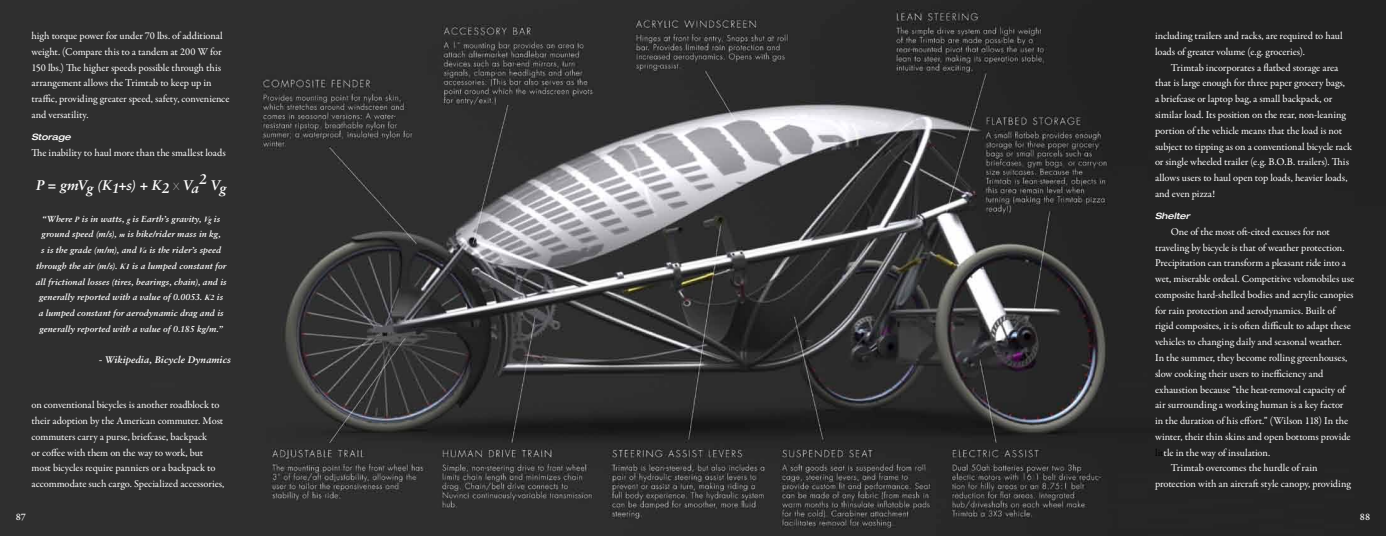
<style>
.page{position:relative;width:1386px;height:536px;background:#fff}
.page>*{position:absolute;margin:0;border:0;box-sizing:border-box;transform-origin:0 0}
.t1{font:italic 700 14px "Sabon LT Std";letter-spacing:-.03em;color:#fff}
.t2{font:10.5px/15.8px "Garamond Premr Pro";letter-spacing:-.005em;color:#fff}
.t3{font:10.5px "Garamond Premr Pro Capt";color:#fff}
.t4{font:italic 700 9.62px "Sabon LT Std";letter-spacing:.005em;color:#fff}
.t5{font:italic 700 8.75px/15.8px "Sabon LT Std";letter-spacing:.01em;color:#fff;text-align:center}
.t6{font:italic 500 expanded 8.75px "Helvetica Neue LT Std";color:#fff}
.s1{font-family:"Helvetica Neue LT Std";font-weight:200;font-style:normal}
.s2{font-family:"Garamond Premr Pro Bd It Disp";font-weight:400;font-style:normal}
.s3{color:#000}
</style>
<div class="page">
<img style="left:0;top:0;width:1386px;height:536px">
<p class="t2" style="left:32px;top:28px;width:200px">high torque power for under 70 lbs. of additional weight. (Compare this to a tandem at 200 W for 150 lbs.) The higher speeds possible through this arrangement allows the Trimtab to keep up in traffic, providing greater speed, safety, convenience and versatility.</p>
<p class="t6" style="left:32px;top:132px;width:41px">Storage</p>
<p class="t2" style="left:32px;top:145px;width:196px">The inability to haul more than the smallest loads</p>
<h1 class="t1" style="left:36px;top:176px;width:192px">P = gmVg (K1+s) + K2 <span class="s1">x</span> Va2 Vg</h1>
<p class="t5" style="left:36px;top:210px;width:192px">“Where <span class="s2">P</span> is in watts, <span class="s2">g</span> is Earth’s gravity, <span class="s2">Vg</span> is ground speed (m/s), <span class="s2">m</span> is bike/rider mass in kg,<br>s is the grade (m/m), and <span class="s2">Va</span> is the rider’s speed through the air (m/s). <span class="s2">K1</span> is a lumped constant for all frictional losses (tires, bearings, chain), and is generally reported with a value of 0.0053. <span class="s2">K2</span> is<br>a lumped constant for aerodynamic drag and is generally reported with a value of 0.185 kg/m.”</p>
<p class="t4" style="left:99px;top:354px;width:134px">- Wikipedia, Bicycle Dynamics</p>
<p class="t2" style="left:32px;top:397px;width:194px">on conventional bicycles is another roadblock to their adoption by the American commuter. Most commuters carry a purse, briefcase, backpack<br>or coffee with them on the way to work, but most bicycles require panniers or a backpack to accommodate such cargo. Specialized accessories,</p>
<p class="t2" style="left:1155px;top:28px;width:189px">including trailers and racks, are required to haul loads of greater volume (e.g. groceries).</p>
<p class="t2" style="left:1155px;top:60px;width:199px;text-indent:16px">Trimtab incorporates a flatbed storage area that is large enough for three paper grocery bags,<br>a briefcase or laptop bag, a small backpack, or similar load. Its position on the rear, non-leaning portion of the vehicle means that the load is not subject to tipping as on a conventional bicycle rack or single wheeled trailer (e.g. B.O.B. trailers). This allows users to haul open top loads, heavier loads, and even pizza!</p>
<p class="t6" style="left:1155px;top:210px;width:36px">Shelter</p>
<p class="t2" style="left:1171px;top:224px;width:161px">One of the most oft-cited excuses for not</p>
<p class="t2" style="left:1155px;top:239px;width:191px">traveling by bicycle is that of weather protection.</p>
<p class="t2" style="left:1155px;top:255px;width:193px">Precipitation can transform a pleasant ride into a</p>
<p class="t2" style="left:1155px;top:271px;width:201px">wet, miserable ordeal. Competitive velomobiles use</p>
<p class="t2" style="left:1155px;top:287px;width:200px">composite hard-shelled bodies and acrylic canopies</p>
<p class="t2" style="left:1155px;top:302px;width:182px">for rain protection and aerodynamics. Built of</p>
<p class="t2" style="left:1155px;top:318px;width:197px">rigid composites, it is often difficult to adapt these</p>
<p class="t2" style="left:1155px;top:334px;width:189px">vehicles to changing daily and seasonal weather.</p>
<p class="t2" style="left:1155px;top:350px;width:194px">In the summer, they become rolling greenhouses,</p>
<p class="t2" style="left:1155px;top:365px;width:170px">slow cooking their users to inefficiency and</p>
<p class="t2" style="left:1155px;top:381px;width:192px">exhaustion because “the heat-removal capacity of</p>
<p class="t2" style="left:1155px;top:397px;width:190px">air surrounding a working human is a key factor</p>
<p class="t2" style="left:1155px;top:413px;width:195px">in the duration of his effort.” (Wilson 118) In the</p>
<p class="t2" style="left:1155px;top:428px;width:197px">winter, their thin skins and open bottoms provide</p>
<p class="t2" style="left:1155px;top:444px;width:117px"><span class="s3">lit</span>tle in the way of insulation.</p>
<p class="t2" style="left:1171px;top:460px;width:148px">Trimtab overcomes the hurdle of rain</p>
<p class="t2" style="left:1155px;top:476px;width:197px">protection with an aircraft style canopy, providing</p>
<p class="t3" style="left:16px;top:510px;width:12px">87</p>
<p class="t3" style="left:1360px;top:510px;width:12px">88</p>
</div>
